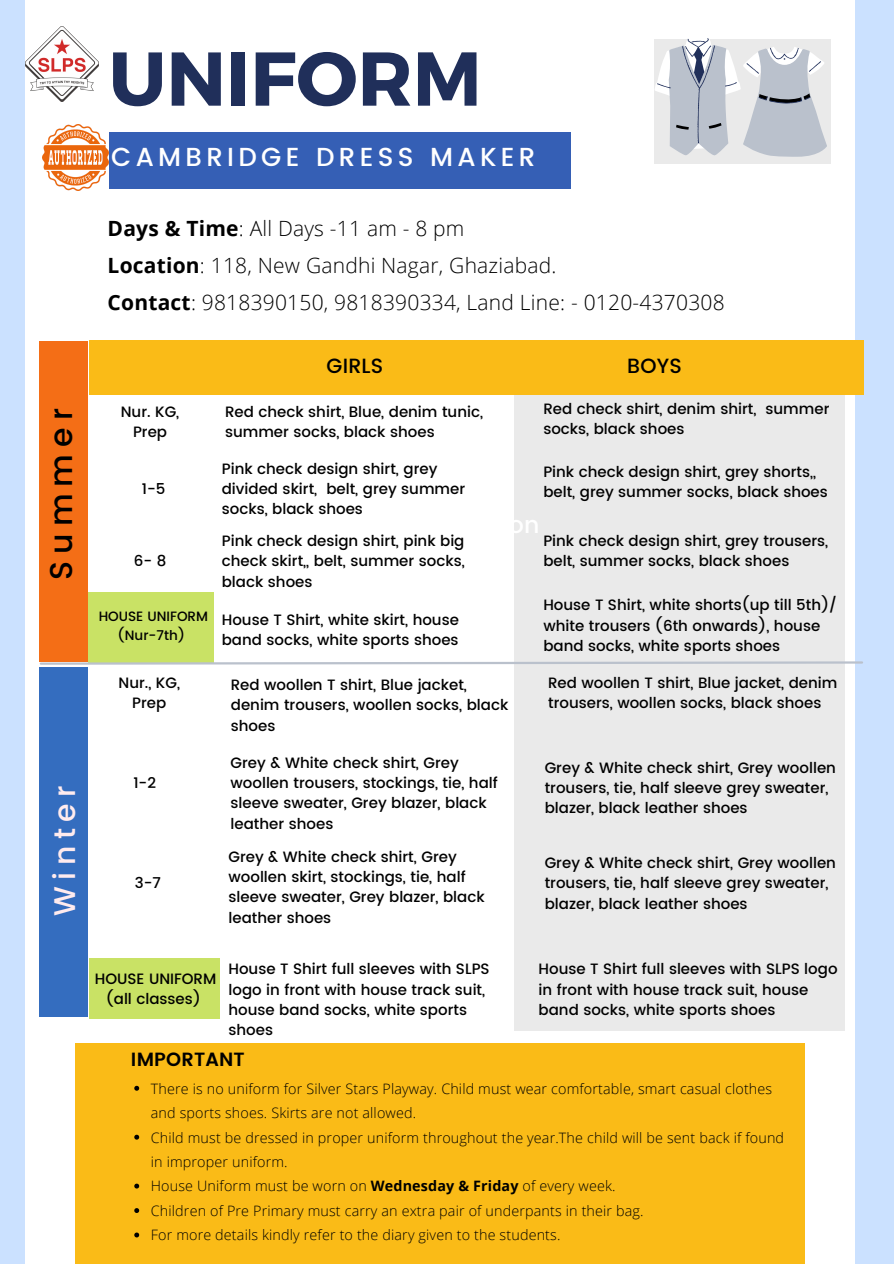
<style>
.page{position:relative;width:894px;height:1264px;background:#fff}
.page>*{position:absolute;margin:0;border:0;box-sizing:border-box;transform-origin:0 0}
.t1{font:700 76.05px "Montserrat";color:#202f5a}
.t2{font:500 31.5px "Poppins";letter-spacing:.22em;color:#000}
.t3{font:500 29.85px "Poppins";letter-spacing:.22em;color:#ffebee}
.t4{font:500 26.1px "Poppins";letter-spacing:.165em;color:#fff}
.t5{font:300 21px/37.2px "Open Sans";letter-spacing:.01em;color:#000}
.t6{font:500 20.55px "Poppins";letter-spacing:.01em;color:#000}
.t7{font:600 19.05px "Poppins";letter-spacing:.01em;color:#000}
.t8{font:500 15px/20.2px "Poppins";color:#000}
.t9{font:300 14.4px/24.5px "Open Sans";letter-spacing:.01em;color:#000}
.t10{font:500 13.5px "Poppins";color:#000}
.s1{font-weight:700}
</style>
<div class="page">
<div style="left:0;top:0;width:893px;height:1263px;background:#cbe1ff"></div>
<div style="left:26px;top:0;width:829px;height:1263px;background:#fff"></div>
<div style="left:109px;top:132px;width:461px;height:56px;background:#355fb5"></div>
<div style="left:654px;top:39px;width:176px;height:124px;background:#eaeaea"></div>
<div style="left:89px;top:341px;width:773px;height:54px;background:#fabb17"></div>
<div style="left:513px;top:395px;width:331px;height:635px;background:#eaeaea"></div>
<svg style="left:655px;top:38px;width:171px;height:118px"></svg>
<img style="left:26px;top:26px;width:73px;height:75px">
<div style="left:75px;top:1043px;width:729px;height:220px;background:#fabb17"></div>
<svg style="left:134px;top:1085px;width:5px;height:5px"></svg>
<svg style="left:134px;top:1134px;width:5px;height:5px"></svg>
<svg style="left:134px;top:1183px;width:5px;height:5px"></svg>
<svg style="left:134px;top:1208px;width:5px;height:4px"></svg>
<svg style="left:134px;top:1232px;width:5px;height:5px"></svg>
<div style="left:40px;top:341px;width:48px;height:320px;background:#f46e16"></div>
<div style="left:88px;top:592px;width:126px;height:70px;background:#c9e265"></div>
<div style="left:89px;top:958px;width:130px;height:60px;background:#c9e265"></div>
<svg style="left:39px;top:660px;width:824px;height:6px"></svg>
<img style="left:43px;top:125px;width:65px;height:65px">
<div style="left:40px;top:667px;width:48px;height:350px;background:#346dbf"></div>
<p class="t1" style="left:109px;top:29px;width:374px">UNIFORM</p>
<p class="t4" style="left:111px;top:141px;width:425px">CAMBRIDGE DRESS MAKER</p>
<p class="t2" style="left:43px;top:579px;width:173px;rotate:-90deg">Summer</p>
<p class="t3" style="left:47px;top:916px;width:132px;rotate:-90deg">Winter</p>
<p class="t5" style="left:108px;top:209px;width:618px"><span class="s1">Days &amp; Time</span>: All Days -11 am - 8 pm<br><span class="s1">Location</span>: 118, New Gandhi Nagar, Ghaziabad.<br><span class="s1">Contact</span>: 9818390150, 9818390334, Land Line: - 0120-4370308</p>
<p class="t8" style="left:121px;top:401px;width:60px">Nur. KG,</p>
<p class="t8" style="left:133px;top:422px;width:36px">Prep</p>
<p class="t8" style="left:142px;top:478px;width:25px">1-5</p>
<p class="t8" style="left:134px;top:550px;width:34px">6- 8</p>
<p class="t10" style="left:99px;top:608px;width:111px">HOUSE UNIFORM</p>
<p class="t10" style="left:117px;top:627px;width:69px">(Nur-7th)</p>
<p class="t8" style="left:118px;top:672px;width:63px">Nur., KG,</p>
<p class="t8" style="left:132px;top:692px;width:36px">Prep</p>
<p class="t8" style="left:133px;top:772px;width:24px">1-2</p>
<h5 class="t8" style="left:135px;top:873px;width:28px">3-7</h5>
<p class="t6" style="left:326px;top:354px;width:58px">GIRLS</p>
<p class="t6" style="left:627px;top:354px;width:56px">BOYS</p>
<p class="t8" style="left:225px;top:401px;width:259px">Red check shirt, Blue, denim tunic, summer socks, black shoes</p>
<h4 class="t8" style="left:543px;top:398px;width:287px">Red check shirt, denim shirt, summer socks, black shoes</h4>
<p class="t8" style="left:222px;top:458px;width:245px">Pink check design shirt, grey divided skirt, belt, grey summer socks, black shoes</p>
<p class="t8" style="left:222px;top:530px;width:244px;text-align:justify">Pink check design shirt, pink big check skirt,, belt, summer socks, black shoes</p>
<p class="t8" style="left:222px;top:610px;width:238px">House T Shirt, white skirt, house band socks, white sports shoes</p>
<p class="t8" style="left:543px;top:461px;width:286px">Pink check design shirt, grey shorts,, belt, grey summer socks, black shoes</p>
<p class="t8" style="left:543px;top:530px;width:286px">Pink check design shirt, grey trousers, belt, summer socks, black shoes</p>
<p class="t8" style="left:543px;top:595px;width:295px">House T Shirt, white shorts(up till 5th)/ white trousers (6th onwards), house band socks, white sports shoes</p>
<p class="t8" style="left:231px;top:674px;width:279px">Red woollen T shirt, Blue jacket, denim trousers, woollen socks, black shoes</p>
<p class="t8" style="left:548px;top:672px;width:291px">Red woollen T shirt, Blue jacket, denim trousers, woollen socks, black shoes</p>
<h5 class="t8" style="left:230px;top:752px;width:269px">Grey &amp; White check shirt, Grey woollen trousers, stockings, tie, half sleeve sweater, Grey blazer, black leather shoes</h5>
<p class="t8" style="left:544px;top:757px;width:293px">Grey &amp; White check shirt, Grey woollen trousers, tie, half sleeve grey sweater, blazer, black leather shoes</p>
<p class="t8" style="left:228px;top:846px;width:258px">Grey &amp; White check shirt, Grey woollen skirt, stockings, tie, half sleeve sweater, Grey blazer, black leather shoes</p>
<h5 class="t8" style="left:544px;top:852px;width:293px">Grey &amp; White check shirt, Grey woollen trousers, tie, half sleeve grey sweater, blazer, black leather shoes</h5>
<p class="t8" style="left:95px;top:968px;width:123px">HOUSE UNIFORM</p>
<p class="t8" style="left:106px;top:988px;width:97px">(all classes)</p>
<h2 class="t8" style="left:228px;top:959px;width:262px">House T Shirt full sleeves with SLPS logo in front with house track suit, house band socks, white sports shoes</h2>
<p class="t7" style="left:131px;top:1048px;width:115px">IMPORTANT</p>
<p class="t8" style="left:538px;top:959px;width:300px">House T Shirt full sleeves with SLPS logo in front with house track suit, house band socks, white sports shoes</p>
<h1 class="t9" style="left:151px;top:1075px;width:622px">There is no uniform for Silver Stars Playway. Child must wear comfortable, smart casual clothes and sports shoes. Skirts are not allowed.</h1>
<p class="t9" style="left:151px;top:1124px;width:634px">Child must be dressed in proper uniform throughout the year.The child will be sent back if found in improper uniform.</p>
<h3 class="t9" style="left:151px;top:1173px;width:466px">House Uniform must be worn on <span class="s1">Wednesday &amp; Friday</span> of every week.</h3>
<h6 class="t9" style="left:151px;top:1198px;width:494px">Children of Pre Primary must carry an extra pair of underpants in their bag.</h6>
<h2 class="t9" style="left:151px;top:1222px;width:411px">For more details kindly refer to the diary given to the students.</h2>
</div>
